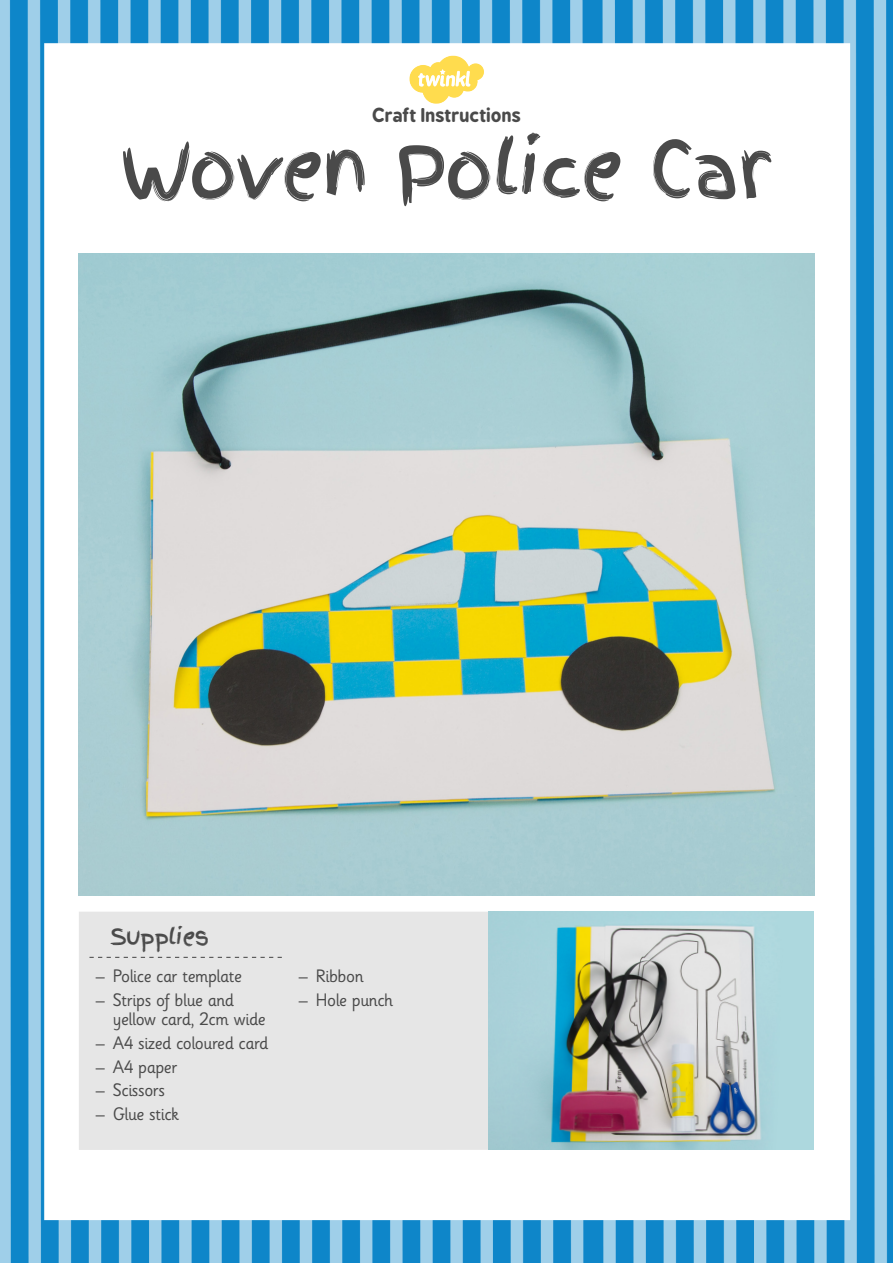
<style>
.page{position:relative;width:893px;height:1263px;background:#fff}
.page>*{position:absolute;margin:0;border:0;box-sizing:border-box;transform-origin:0 0}
.t1{font:75px "Finger Paint";letter-spacing:-.025em;color:#4a4a4a}
.t2{font:22.5px "Finger Paint";letter-spacing:-.025em;color:#4a4a4a}
.t3{font:18px/19.5px "Sassoon Infant Rg";letter-spacing:-.025em;color:#4a4a4a}
.t4{font:700 18px "B Preplay";letter-spacing:.005em;color:#4a4a4a}
</style>
<div class="page">
<img style="left:0;top:0;width:893px;height:1263px">
<img style="left:406px;top:54px;width:81px;height:51px">
<img style="left:79px;top:253px;width:735px;height:643px">
<div style="left:79px;top:912px;width:735px;height:238px;background:#e6e6e6"></div>
<svg style="left:89px;top:957px;width:193px;height:1px"></svg>
<img style="left:489px;top:912px;width:325px;height:238px">
<p class="t4" style="left:372px;top:104px;width:150px">Craft Instructions</p>
<h1 class="t1" style="left:121px;top:115px;width:651px">Woven Police Car</h1>
<p class="t2" style="left:111px;top:920px;width:100px">Supplies</p>
<p class="t3" style="left:96px;top:967px;width:148px">– Police car template</p>
<p class="t3" style="left:113px;top:990px;width:154px;text-indent:-17px">– Strips of blue and yellow card, 2cm wide</p>
<p class="t3" style="left:96px;top:1034px;width:174px">– A4 sized coloured card</p>
<p class="t3" style="left:96px;top:1057px;width:83px">– A4 paper</p>
<p class="t3" style="left:96px;top:1081px;width:71px">– Scissors</p>
<p class="t3" style="left:96px;top:1105px;width:85px">– Glue stick</p>
<p class="t3" style="left:299px;top:967px;width:66px">– Ribbon</p>
<p class="t3" style="left:299px;top:990px;width:96px">– Hole punch</p>
</div>
